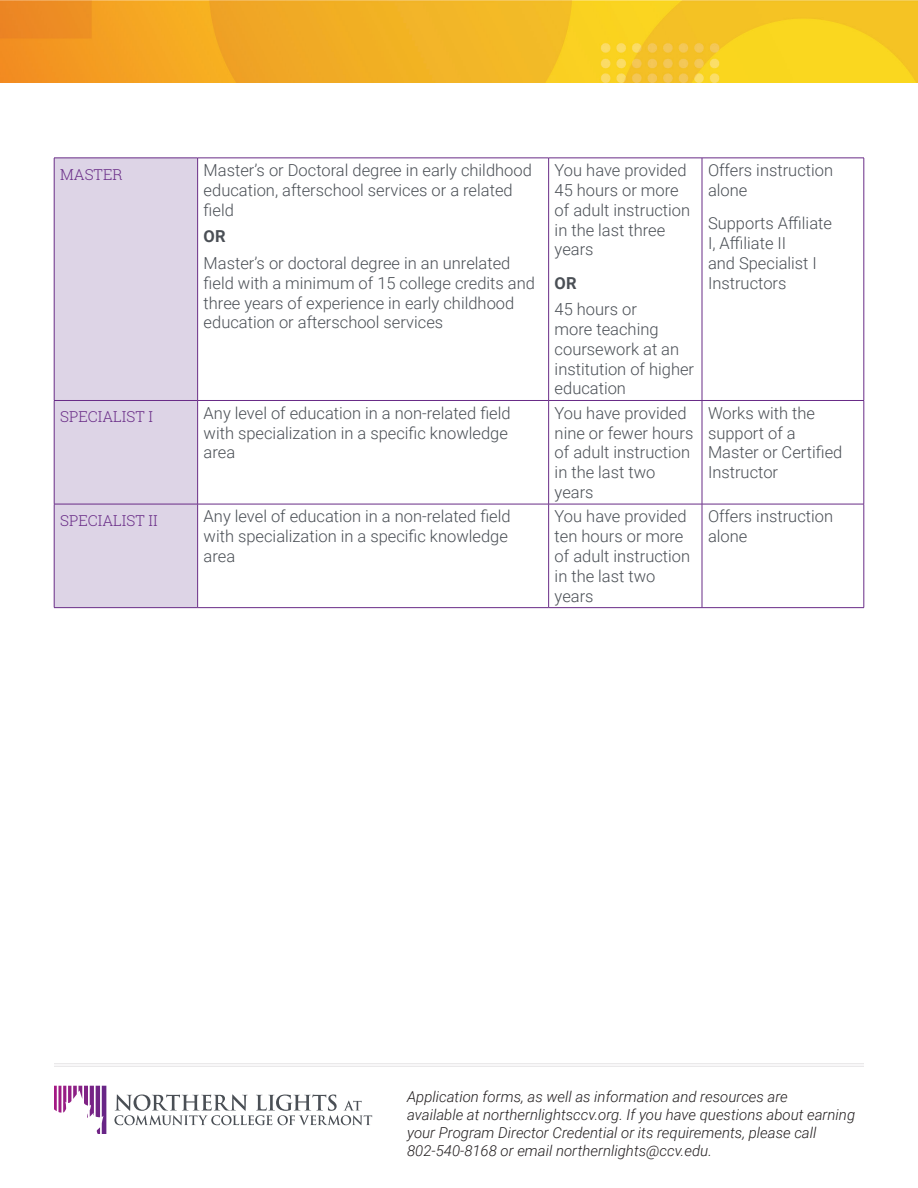
<style>
.page{position:relative;width:918px;height:1188px;background:#fff}
.page>*{position:absolute;margin:0;border:0;box-sizing:border-box;transform-origin:0 0}
.t1{font:300 16.5px/19.8px "Roboto";color:#4a4f55}
.t2{font:700 16.5px "Roboto";color:#4a4f55}
.t3{font:italic 300 15px/18px "Roboto";color:#231f20}
.t4{font:300 15px "Roboto Slab";color:#692c87}
</style>
<div class="page">
<img style="left:0;top:0;width:918px;height:82px">
<svg style="left:114px;top:1094px;width:258px;height:31px"></svg>
<svg style="left:54px;top:1086px;width:52px;height:48px"></svg>
<hr style="left:54px;top:1063px;width:810px;height:1px;background:#e4e2e4">
<hr style="left:54px;top:1066px;width:810px;height:1px;background:#e4e2e4">
<div style="left:55px;top:159px;width:142px;height:448px;background:#ddd4e6"></div>
<hr style="left:197px;top:158px;width:1px;height:242px;background:#692c87">
<hr style="left:548px;top:158px;width:1px;height:242px;background:#692c87">
<hr style="left:702px;top:158px;width:1px;height:242px;background:#692c87">
<hr style="left:197px;top:401px;width:1px;height:103px;background:#692c87">
<hr style="left:548px;top:401px;width:1px;height:103px;background:#692c87">
<hr style="left:702px;top:401px;width:1px;height:103px;background:#692c87">
<hr style="left:197px;top:504px;width:1px;height:103px;background:#692c87">
<hr style="left:548px;top:504px;width:1px;height:103px;background:#692c87">
<hr style="left:702px;top:504px;width:1px;height:103px;background:#692c87">
<hr style="left:54px;top:158px;width:144px;height:1px;background:#692c87">
<hr style="left:54px;top:158px;width:1px;height:242px;background:#692c87">
<hr style="left:198px;top:158px;width:351px;height:1px;background:#692c87">
<hr style="left:549px;top:158px;width:153px;height:1px;background:#692c87">
<hr style="left:702px;top:158px;width:162px;height:1px;background:#692c87">
<hr style="left:864px;top:158px;width:1px;height:242px;background:#692c87">
<hr style="left:54px;top:400px;width:144px;height:1px;background:#692c87">
<hr style="left:54px;top:401px;width:1px;height:103px;background:#692c87">
<hr style="left:198px;top:400px;width:351px;height:1px;background:#692c87">
<hr style="left:549px;top:400px;width:153px;height:1px;background:#692c87">
<hr style="left:702px;top:400px;width:162px;height:1px;background:#692c87">
<hr style="left:864px;top:401px;width:1px;height:103px;background:#692c87">
<hr style="left:54px;top:504px;width:144px;height:1px;background:#692c87">
<hr style="left:54px;top:504px;width:1px;height:103px;background:#692c87">
<hr style="left:198px;top:504px;width:351px;height:1px;background:#692c87">
<hr style="left:549px;top:504px;width:153px;height:1px;background:#692c87">
<hr style="left:702px;top:504px;width:162px;height:1px;background:#692c87">
<hr style="left:864px;top:504px;width:1px;height:103px;background:#692c87">
<hr style="left:54px;top:607px;width:144px;height:1px;background:#692c87">
<hr style="left:198px;top:607px;width:351px;height:1px;background:#692c87">
<hr style="left:549px;top:607px;width:153px;height:1px;background:#692c87">
<hr style="left:702px;top:607px;width:162px;height:1px;background:#692c87">
<p class="t4" style="left:60px;top:164px;width:64px">MASTER</p>
<p class="t1" style="left:204px;top:160px;width:330px">Master’s or Doctoral degree in early childhood education, afterschool services or a related field</p>
<p class="t2" style="left:204px;top:225px;width:23px">OR</p>
<p class="t1" style="left:204px;top:253px;width:333px">Master’s or doctoral degree in an unrelated field with a minimum of 15 college credits and three years of experience in early childhood education or afterschool services</p>
<p class="t1" style="left:555px;top:160px;width:137px">You have provided<br>45 hours or more of adult instruction in the last three years</p>
<p class="t2" style="left:555px;top:271px;width:23px">OR</p>
<p class="t1" style="left:555px;top:299px;width:141px">45 hours or<br>more teaching coursework at an institution of higher education</p>
<p class="t1" style="left:708px;top:160px;width:127px">Offers instruction alone</p>
<p class="t1" style="left:708px;top:213px;width:126px">Supports Affiliate<br>I, Affiliate II<br>and Specialist I<br>Instructors</p>
<p class="t4" style="left:60px;top:406px;width:94px">SPECIALIST I</p>
<p class="t1" style="left:204px;top:402px;width:308px">Any level of education in a non-related field with specialization in a specific knowledge area</p>
<p class="t1" style="left:555px;top:402px;width:140px">You have provided nine or fewer hours of adult instruction in the last two years</p>
<p class="t1" style="left:708px;top:402px;width:136px">Works with the support of a<br>Master or Certified<br>Instructor</p>
<p class="t4" style="left:60px;top:510px;width:99px">SPECIALIST II</p>
<p class="t1" style="left:204px;top:506px;width:308px">Any level of education in a non-related field with specialization in a specific knowledge area</p>
<p class="t1" style="left:555px;top:506px;width:137px">You have provided ten hours or more of adult instruction in the last two years</p>
<p class="t1" style="left:708px;top:506px;width:127px">Offers instruction alone</p>
<p class="t3" style="left:407px;top:1087px;width:450px">Application forms, as well as information and resources are<br>available at northernlightsccv.org. If you have questions about earning your Program Director Credential or its requirements, please call 802-540-8168 or email northernlights@ccv.edu.</p>
</div>
